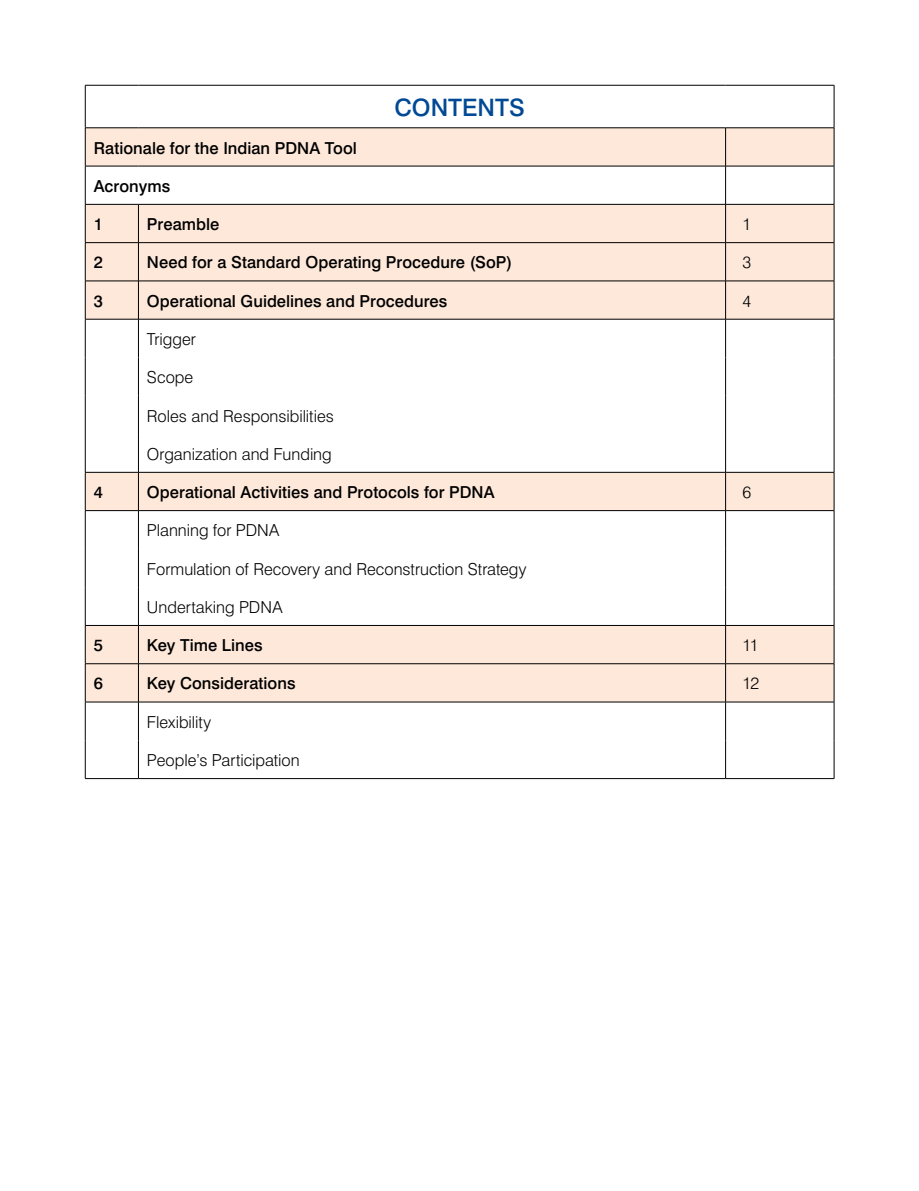
<style>
.page{position:relative;width:919px;height:1191px;background:#fff}
.page>*{position:absolute;margin:0;border:0;box-sizing:border-box;transform-origin:0 0}
.t1{font:500 24px "Swiss 721 BT";color:#004994}
.t2{font:500 16.5px "Swiss 721 BT";letter-spacing:.005em;color:#000}
.t3{font:300 16.5px "Swiss 721 BT";color:#000}
</style>
<div class="page">
<svg style="left:86px;top:128px;width:747px;height:574px"></svg>
<hr style="left:85px;top:85px;width:53px;height:1px;background:#000">
<hr style="left:85px;top:85px;width:1px;height:43px;background:#000">
<hr style="left:138px;top:85px;width:587px;height:1px;background:#000">
<hr style="left:725px;top:85px;width:109px;height:1px;background:#000">
<hr style="left:833px;top:85px;width:1px;height:43px;background:#000">
<hr style="left:85px;top:127px;width:53px;height:1px;background:#000">
<hr style="left:85px;top:128px;width:1px;height:38px;background:#000">
<hr style="left:138px;top:127px;width:587px;height:1px;background:#000">
<hr style="left:725px;top:127px;width:109px;height:1px;background:#000">
<hr style="left:725px;top:128px;width:1px;height:38px;background:#000">
<hr style="left:833px;top:128px;width:1px;height:38px;background:#000">
<hr style="left:85px;top:166px;width:53px;height:1px;background:#000">
<hr style="left:85px;top:166px;width:1px;height:38px;background:#000">
<hr style="left:138px;top:166px;width:587px;height:1px;background:#000">
<hr style="left:725px;top:166px;width:109px;height:1px;background:#000">
<hr style="left:725px;top:166px;width:1px;height:38px;background:#000">
<hr style="left:833px;top:166px;width:1px;height:38px;background:#000">
<hr style="left:85px;top:204px;width:53px;height:1px;background:#000">
<hr style="left:85px;top:204px;width:1px;height:38px;background:#000">
<hr style="left:138px;top:204px;width:587px;height:1px;background:#000">
<hr style="left:138px;top:204px;width:1px;height:38px;background:#000">
<hr style="left:725px;top:204px;width:109px;height:1px;background:#000">
<hr style="left:725px;top:204px;width:1px;height:38px;background:#000">
<hr style="left:833px;top:204px;width:1px;height:38px;background:#000">
<hr style="left:85px;top:242px;width:53px;height:1px;background:#000">
<hr style="left:85px;top:243px;width:1px;height:38px;background:#000">
<hr style="left:138px;top:242px;width:587px;height:1px;background:#000">
<hr style="left:138px;top:243px;width:1px;height:38px;background:#000">
<hr style="left:725px;top:242px;width:109px;height:1px;background:#000">
<hr style="left:725px;top:243px;width:1px;height:38px;background:#000">
<hr style="left:833px;top:243px;width:1px;height:38px;background:#000">
<hr style="left:85px;top:281px;width:53px;height:1px;background:#000">
<hr style="left:85px;top:281px;width:1px;height:38px;background:#000">
<hr style="left:138px;top:281px;width:587px;height:1px;background:#000">
<hr style="left:138px;top:281px;width:1px;height:38px;background:#000">
<hr style="left:725px;top:281px;width:109px;height:1px;background:#000">
<hr style="left:725px;top:281px;width:1px;height:38px;background:#000">
<hr style="left:833px;top:281px;width:1px;height:38px;background:#000">
<hr style="left:85px;top:319px;width:53px;height:1px;background:#000">
<hr style="left:85px;top:319px;width:1px;height:38px;background:#000">
<hr style="left:138px;top:319px;width:587px;height:1px;background:#000">
<hr style="left:138px;top:319px;width:1px;height:38px;background:#000">
<hr style="left:725px;top:319px;width:109px;height:1px;background:#000">
<hr style="left:725px;top:319px;width:1px;height:38px;background:#000">
<hr style="left:833px;top:319px;width:1px;height:38px;background:#000">
<hr style="left:85px;top:357px;width:1px;height:39px;background:#000">
<hr style="left:138px;top:357px;width:1px;height:39px;background:#000">
<hr style="left:725px;top:357px;width:1px;height:39px;background:#000">
<hr style="left:833px;top:357px;width:1px;height:39px;background:#000">
<hr style="left:85px;top:396px;width:1px;height:38px;background:#000">
<hr style="left:138px;top:396px;width:1px;height:38px;background:#000">
<hr style="left:725px;top:396px;width:1px;height:38px;background:#000">
<hr style="left:833px;top:396px;width:1px;height:38px;background:#000">
<hr style="left:85px;top:434px;width:1px;height:38px;background:#000">
<hr style="left:138px;top:434px;width:1px;height:38px;background:#000">
<hr style="left:725px;top:434px;width:1px;height:38px;background:#000">
<hr style="left:833px;top:434px;width:1px;height:38px;background:#000">
<hr style="left:85px;top:472px;width:53px;height:1px;background:#000">
<hr style="left:85px;top:472px;width:1px;height:38px;background:#000">
<hr style="left:138px;top:472px;width:587px;height:1px;background:#000">
<hr style="left:138px;top:472px;width:1px;height:38px;background:#000">
<hr style="left:725px;top:472px;width:109px;height:1px;background:#000">
<hr style="left:725px;top:472px;width:1px;height:38px;background:#000">
<hr style="left:833px;top:472px;width:1px;height:38px;background:#000">
<hr style="left:85px;top:510px;width:53px;height:1px;background:#000">
<hr style="left:85px;top:511px;width:1px;height:38px;background:#000">
<hr style="left:138px;top:510px;width:587px;height:1px;background:#000">
<hr style="left:138px;top:511px;width:1px;height:38px;background:#000">
<hr style="left:725px;top:510px;width:109px;height:1px;background:#000">
<hr style="left:725px;top:511px;width:1px;height:38px;background:#000">
<hr style="left:833px;top:511px;width:1px;height:38px;background:#000">
<hr style="left:85px;top:549px;width:1px;height:38px;background:#000">
<hr style="left:138px;top:549px;width:1px;height:38px;background:#000">
<hr style="left:725px;top:549px;width:1px;height:38px;background:#000">
<hr style="left:833px;top:549px;width:1px;height:38px;background:#000">
<hr style="left:85px;top:587px;width:1px;height:38px;background:#000">
<hr style="left:138px;top:587px;width:1px;height:38px;background:#000">
<hr style="left:725px;top:587px;width:1px;height:38px;background:#000">
<hr style="left:833px;top:587px;width:1px;height:38px;background:#000">
<hr style="left:85px;top:625px;width:53px;height:1px;background:#000">
<hr style="left:85px;top:625px;width:1px;height:38px;background:#000">
<hr style="left:138px;top:625px;width:587px;height:1px;background:#000">
<hr style="left:138px;top:625px;width:1px;height:38px;background:#000">
<hr style="left:725px;top:625px;width:109px;height:1px;background:#000">
<hr style="left:725px;top:625px;width:1px;height:38px;background:#000">
<hr style="left:833px;top:625px;width:1px;height:38px;background:#000">
<hr style="left:85px;top:663px;width:53px;height:1px;background:#000">
<hr style="left:85px;top:664px;width:1px;height:38px;background:#000">
<hr style="left:138px;top:663px;width:587px;height:1px;background:#000">
<hr style="left:138px;top:664px;width:1px;height:38px;background:#000">
<hr style="left:725px;top:663px;width:109px;height:1px;background:#000">
<hr style="left:725px;top:664px;width:1px;height:38px;background:#000">
<hr style="left:833px;top:664px;width:1px;height:38px;background:#000">
<hr style="left:85px;top:702px;width:53px;height:1px;background:#000">
<hr style="left:85px;top:702px;width:1px;height:38px;background:#000">
<hr style="left:138px;top:702px;width:587px;height:1px;background:#000">
<hr style="left:138px;top:702px;width:1px;height:38px;background:#000">
<hr style="left:725px;top:702px;width:109px;height:1px;background:#000">
<hr style="left:725px;top:702px;width:1px;height:38px;background:#000">
<hr style="left:833px;top:702px;width:1px;height:38px;background:#000">
<hr style="left:85px;top:740px;width:1px;height:38px;background:#000">
<hr style="left:138px;top:740px;width:1px;height:38px;background:#000">
<hr style="left:725px;top:740px;width:1px;height:38px;background:#000">
<hr style="left:833px;top:740px;width:1px;height:38px;background:#000">
<hr style="left:85px;top:778px;width:53px;height:1px;background:#000">
<hr style="left:138px;top:778px;width:587px;height:1px;background:#000">
<hr style="left:725px;top:778px;width:109px;height:1px;background:#000">
<h1 class="t1" style="left:394px;top:93px;width:132px">CONTENTS</h1>
<p class="t2" style="left:94px;top:138px;width:265px">Rationale for the Indian PDNA Tool</p>
<p class="t2" style="left:94px;top:176px;width:78px">Acronyms</p>
<p class="t2" style="left:94px;top:214px;width:11px">1</p>
<p class="t2" style="left:147px;top:214px;width:74px">Preamble</p>
<p class="t3" style="left:742px;top:214px;width:10px">1</p>
<p class="t2" style="left:94px;top:252px;width:11px">2</p>
<p class="t2" style="left:147px;top:252px;width:366px">Need for a Standard Operating Procedure (SoP)</p>
<p class="t3" style="left:742px;top:252px;width:10px">3</p>
<p class="t2" style="left:94px;top:291px;width:11px">3</p>
<p class="t2" style="left:147px;top:291px;width:302px">Operational Guidelines and Procedures</p>
<p class="t3" style="left:742px;top:291px;width:10px">4</p>
<p class="t3" style="left:147px;top:329px;width:51px">Trigger</p>
<p class="t3" style="left:147px;top:367px;width:48px">Scope</p>
<p class="t3" style="left:147px;top:405px;width:188px">Roles and Responsibilities</p>
<p class="t3" style="left:147px;top:444px;width:186px">Organization and Funding</p>
<p class="t2" style="left:94px;top:482px;width:11px">4</p>
<p class="t2" style="left:147px;top:482px;width:349px">Operational Activities and Protocols for PDNA</p>
<p class="t3" style="left:742px;top:482px;width:10px">6</p>
<p class="t3" style="left:147px;top:520px;width:134px">Planning for PDNA</p>
<p class="t3" style="left:147px;top:558px;width:381px">Formulation of Recovery and Reconstruction Strategy</p>
<p class="t3" style="left:147px;top:597px;width:137px">Undertaking PDNA</p>
<p class="t2" style="left:94px;top:635px;width:11px">5</p>
<p class="t2" style="left:147px;top:635px;width:117px">Key Time Lines</p>
<p class="t3" style="left:742px;top:635px;width:18px">11</p>
<p class="t2" style="left:94px;top:673px;width:11px">6</p>
<p class="t2" style="left:147px;top:673px;width:150px">Key Considerations</p>
<p class="t3" style="left:742px;top:673px;width:18px">12</p>
<p class="t3" style="left:147px;top:712px;width:66px">Flexibility</p>
<p class="t3" style="left:147px;top:750px;width:154px">People’s Participation</p>
</div>
